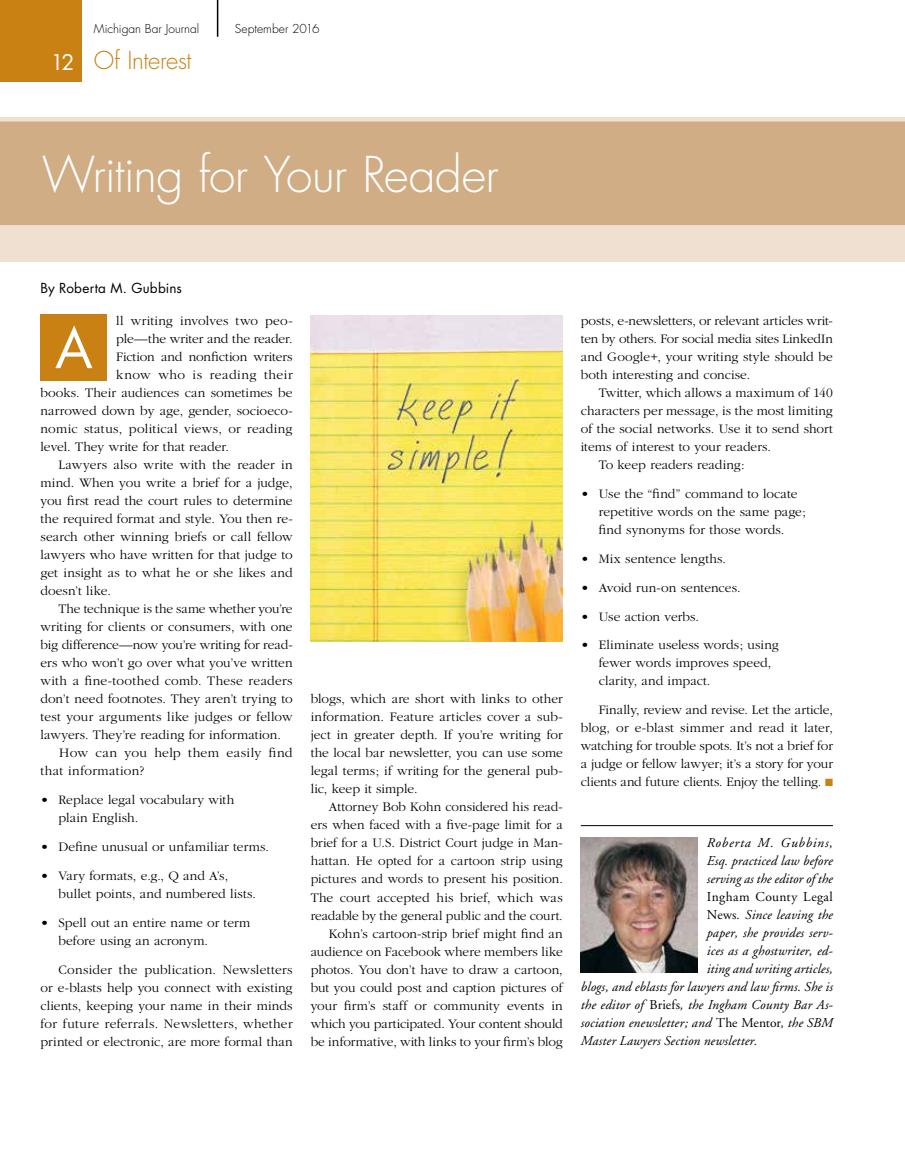
<style>
.page{position:relative;width:905px;height:1175px;background:#fff}
.page>*{position:absolute;margin:0;border:0;box-sizing:border-box;transform-origin:0 0}
.t1{font:54px "Futura";color:#fff}
.t2{font:300 48px "Futura";letter-spacing:-.02em;color:#fff}
.t3{font:300 24px "Futura";letter-spacing:-.015em;color:#c98114}
.t4{font:300 13.5px/18px "Garamond";letter-spacing:.005em;color:#000}
.t5{font:italic 13.5px/18px "Adobe Garamond";letter-spacing:.01em;color:#000;text-align:justify}
.t6{font:300 13.5px "Garamond";letter-spacing:.025em;color:#000}
.t7{font:300 13.5px "Garamond";letter-spacing:.03em;color:#000}
.t8{font:13.5px "Futura";letter-spacing:.015em;color:#000}
.t9{font:13.5px "Adobe Garamond";letter-spacing:.035em;color:#000}
.t10{font:300 13.5px "Garamond";letter-spacing:.035em;color:#000}
.t11{font:300 12px "Futura";letter-spacing:.005em;color:#000}
.s1{font-weight:400;font-size:21px;color:#fff}
.s2{color:#c98114}
.s3{font-style:normal}
</style>
<div class="page">
<div style="left:0;top:0;width:82px;height:82px;background:#c98114"></div>
<hr style="left:217px;top:0;width:1px;height:37px;background:#000">
<div style="left:0;top:225px;width:904px;height:36px;background:#efe0d1"></div>
<div style="left:0;top:117px;width:904px;height:108px;background:#d1ad85"></div>
<img style="left:310px;top:315px;width:252px;height:326px">
<div style="left:40px;top:314px;width:67px;height:66px;background:#c98114"></div>
<hr style="left:580px;top:825px;width:252px;height:1px;background:#000">
<img style="left:580px;top:837px;width:118px;height:135px">
<p class="t11" style="left:94px;top:21px;width:107px">Michigan Bar Journal</p>
<p class="t11" style="left:235px;top:21px;width:86px">September 2016</p>
<h3 class="t3" style="left:51px;top:45px;width:142px"><span class="s1">12</span> Of Interest</h3>
<h2 class="t2" style="left:42px;top:143px;width:458px">Writing for Your Reader</h2>
<p class="t8" style="left:40px;top:278px;width:143px">By Roberta M. Gubbins</p>
<p class="t4" style="left:116px;top:312px;width:178px">ll writing involves two peo-</p>
<p class="t4" style="left:116px;top:330px;width:178px">ple—the writer and the reader.</p>
<p class="t4" style="left:116px;top:348px;width:178px">Fiction and nonfiction writers</p>
<p class="t7" style="left:116px;top:368px;width:178px">know who is reading their</p>
<p class="t4" style="left:40px;top:384px;width:254px">books. Their audiences can sometimes be</p>
<p class="t4" style="left:40px;top:402px;width:254px">narrowed down by age, gender, socioeco-</p>
<p class="t6" style="left:40px;top:422px;width:254px">nomic status, political views, or reading</p>
<p class="t4" style="left:40px;top:438px;width:190px">level. They write for that reader.</p>
<p class="t4" style="left:58px;top:456px;width:236px">Lawyers also write with the reader in</p>
<p class="t4" style="left:40px;top:474px;width:253px">mind. When you write a brief for a judge,</p>
<p class="t4" style="left:40px;top:492px;width:254px">you first read the court rules to determine</p>
<p class="t4" style="left:40px;top:510px;width:254px">the required format and style. You then re-</p>
<p class="t4" style="left:40px;top:528px;width:254px">search other winning briefs or call fellow</p>
<p class="t4" style="left:40px;top:546px;width:254px">lawyers who have written for that judge to</p>
<p class="t4" style="left:40px;top:564px;width:254px">get insight as to what he or she likes and</p>
<p class="t4" style="left:40px;top:582px;width:72px">doesn’t like.</p>
<p class="t4" style="left:58px;top:600px;width:236px">The technique is the same whether you’re</p>
<p class="t4" style="left:40px;top:618px;width:254px">writing for clients or consumers, with one</p>
<p class="t4" style="left:40px;top:636px;width:254px">big difference—now you’re writing for read-</p>
<p class="t4" style="left:40px;top:654px;width:253px">ers who won’t go over what you’ve written</p>
<p class="t6" style="left:40px;top:674px;width:254px">with a fine-toothed comb. These readers</p>
<p class="t4" style="left:40px;top:690px;width:254px">don’t need footnotes. They aren’t trying to</p>
<p class="t4" style="left:40px;top:708px;width:253px">test your arguments like judges or fellow</p>
<p class="t4" style="left:40px;top:726px;width:242px">lawyers. They’re reading for information.</p>
<p class="t4" style="left:59px;top:744px;width:235px">How can you help them easily find</p>
<p class="t10" style="left:40px;top:764px;width:105px">that information?</p>
<p class="t4" style="left:58px;top:791px;width:177px;text-indent:-18px">• Replace legal vocabulary with plain English.</p>
<p class="t4" style="left:40px;top:838px;width:230px">• Define unusual or unfamiliar terms.</p>
<p class="t4" style="left:58px;top:867px;width:199px;text-indent:-18px">• Vary formats, e.g., Q and A’s, bullet points, and numbered lists.</p>
<p class="t4" style="left:58px;top:913px;width:193px;text-indent:-18px">• Spell out an entire name or term before using an acronym.</p>
<p class="t4" style="left:40px;top:960px;width:254px;text-align:justify;text-indent:18px">Consider the publication. Newsletters or e-blasts help you connect with existing clients, keeping your name in their minds for future referrals. Newsletters, whether printed or electronic, are more formal than</p>
<h1 class="t1" style="left:55px;top:311px;width:39px">A</h1>
<p class="t4" style="left:310px;top:690px;width:254px;text-align:justify">blogs, which are short with links to other information. Feature articles cover a sub&shy;ject in greater depth. If you’re writing for the local bar newsletter, you can use some legal terms; if writing for the general pub&shy;lic, keep it simple.</p>
<p class="t4" style="left:310px;top:798px;width:254px;text-align:right">Attorney Bob Kohn considered his read&shy;ers when faced with a five-page limit for a brief for a U.S. District Court judge in Man&shy;hattan. He opted for a cartoon strip using pictures and words to present his position.<br>The court accepted his brief, which was readable by the general public and the court.<br>Kohn’s cartoon-strip brief might find an audience on Facebook where members like photos. You don’t have to draw a cartoon, but you could post and caption pictures of your firm’s staff or community events in which you participated. Your content should be informative, with links to your firm’s blog</p>
<p class="t4" style="left:580px;top:312px;width:254px;text-align:justify">posts, e-newsletters, or relevant articles writ&shy;ten by others. For social media sites LinkedIn and Google+, your writing style should be both interesting and concise.</p>
<p class="t4" style="left:598px;top:384px;width:235px">Twitter, which allows a maximum of 140</p>
<p class="t4" style="left:580px;top:402px;width:253px">characters per message, is the most limiting</p>
<p class="t4" style="left:580px;top:420px;width:253px">of the social networks. Use it to send short</p>
<p class="t4" style="left:580px;top:438px;width:192px">items of interest to your readers.</p>
<p class="t4" style="left:598px;top:456px;width:147px">To keep readers reading:</p>
<p class="t4" style="left:598px;top:485px;width:209px;text-indent:-18px">• Use the “find” command to locate repetitive words on the same page; find synonyms for those words.</p>
<p class="t4" style="left:580px;top:550px;width:147px">• Mix sentence lengths.</p>
<p class="t4" style="left:580px;top:578px;width:161px">• Avoid run-on sentences.</p>
<p class="t4" style="left:580px;top:607px;width:120px">• Use action verbs.</p>
<p class="t4" style="left:598px;top:636px;width:181px;text-indent:-18px">• Eliminate useless words; using fewer words improves speed, clarity, and impact.</p>
<p class="t4" style="left:580px;top:701px;width:254px;text-align:justify;text-indent:18px">Finally, review and revise. Let the article, blog, or e-blast simmer and read it later, watching for trouble spots. It’s not a brief for a judge or fellow lawyer; it’s a story for your clients and future clients. Enjoy the telling. <span class="s2">■</span></p>
<p class="t5" style="left:706px;top:834px;width:128px">Roberta M. Gubbins, Esq. practiced law before serving as the editor of the</p>
<p class="t9" style="left:706px;top:889px;width:128px">Ingham County Legal</p>
<p class="t5" style="left:706px;top:906px;width:128px"><span class="s3">News</span>. Since leaving the</p>
<p class="t5" style="left:706px;top:924px;width:128px">paper, she provides serv-</p>
<p class="t5" style="left:706px;top:942px;width:127px">ices as a ghostwriter, ed-</p>
<p class="t5" style="left:706px;top:960px;width:127px">iting and writing articles,</p>
<p class="t5" style="left:581px;top:978px;width:253px">blogs, and eblasts for lawyers and law firms. She is</p>
<p class="t5" style="left:581px;top:996px;width:254px">the editor of <span class="s3">Briefs</span>, the Ingham County Bar As-</p>
<p class="t5" style="left:581px;top:1014px;width:254px">sociation enewsletter; and <span class="s3">The Mentor</span>, the SBM</p>
<p class="t5" style="left:581px;top:1032px;width:178px">Master Lawyers Section newsletter.</p>
</div>
